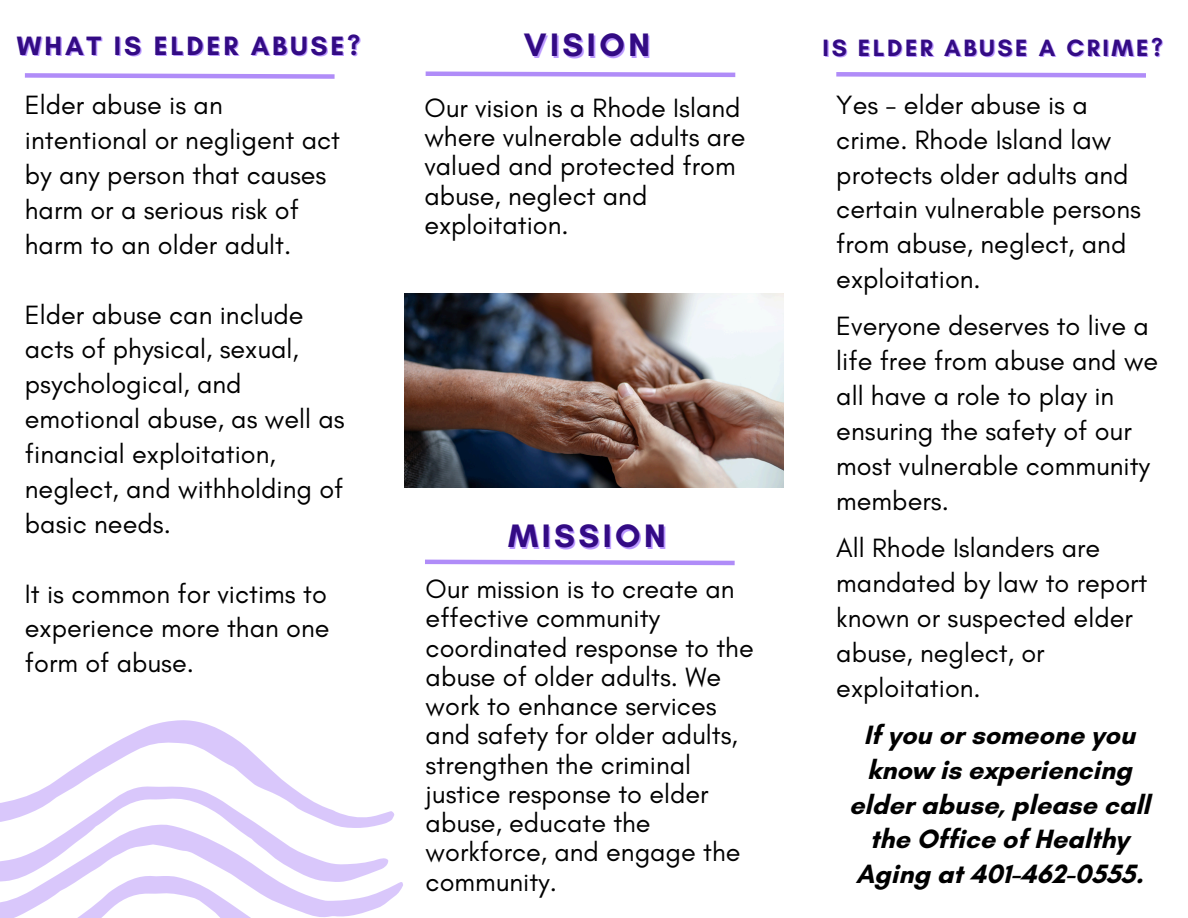
<style>
.page{position:relative;width:1188px;height:918px;background:#fff}
.page>*{position:absolute;margin:0;border:0;box-sizing:border-box;transform-origin:0 0}
.t1{font:700 33px "Glacial Indifference";letter-spacing:.105em;color:#330b84}
.t2{font:27px/34.8px "Glacial Indifference";color:#000}
.t3{font:700 27px/34.8px "Glacial Indifference";color:#000;text-align:center}
.t4{font:700 27px "Glacial Indifference";letter-spacing:.105em;color:#330b84}
.t5{font:700 24px "Glacial Indifference";letter-spacing:.105em;color:#330b84}
</style>
<div class="page">
<svg style="left:147px;top:720px;width:67px;height:7px"></svg>
<svg style="left:34px;top:727px;width:266px;height:66px"></svg>
<svg style="left:0;top:793px;width:403px;height:125px"></svg>
<svg style="left:425px;top:71px;width:311px;height:7px"></svg>
<svg style="left:425px;top:559px;width:310px;height:7px"></svg>
<svg style="left:836px;top:72px;width:310px;height:6px;background:#c3a8f9"></svg>
<svg style="left:24px;top:73px;width:311px;height:6px;background:#c3a8f9"></svg>
<img style="left:404px;top:294px;width:379px;height:194px">
<h4 class="t4" style="left:17px;top:29px;width:345px">WHAT IS ELDER ABUSE?</h4>
<h4 class="t2" style="left:25px;top:87px;width:317px">Elder abuse is an intentional or negligent act by any person that causes harm or a serious risk of harm to an older adult.</h4>
<h4 class="t2" style="left:25px;top:297px;width:321px">Elder abuse can include acts of physical, sexual, psychological, and emotional abuse, as well as financial exploitation, neglect, and withholding of basic needs.</h4>
<p class="t2" style="left:25px;top:576px;width:306px;text-align:justify">It is common for victims to experience more than one form of abuse.</p>
<h2 class="t1" style="left:524px;top:25px;width:128px">VISION</h2>
<p class="t2" style="left:424px;top:93px;width:322px;line-height:29.2px">Our vision is a Rhode Island where vulnerable adults are valued and protected from abuse, neglect and exploitation.</p>
<p class="t1" style="left:508px;top:516px;width:159px">MISSION</p>
<p class="t2" style="left:426px;top:574px;width:330px;line-height:29.2px">Our mission is to create an effective community coordinated response to the abuse of older adults. We work to enhance services and safety for older adults, strengthen the criminal justice response to elder abuse, educate the workforce, and engage the community.</p>
<p class="t5" style="left:823px;top:33px;width:342px">IS ELDER ABUSE A CRIME?</p>
<h4 class="t2" style="left:836px;top:87px;width:306px">Yes - elder abuse is a crime. Rhode Island law protects older adults and certain vulnerable persons from abuse, neglect, and exploitation.</h4>
<h4 class="t2" style="left:836px;top:309px;width:323px">Everyone deserves to live a life free from abuse and we all have a role to play in ensuring the safety of our most vulnerable community members.</h4>
<h4 class="t2" style="left:836px;top:530px;width:313px">All Rhode Islanders are mandated by law to report known or suspected elder abuse, neglect, or exploitation.</h4>
<h3 class="t3" style="left:849px;top:717px;width:302px">If you or someone you know is experiencing elder abuse, please call the Office of Healthy<br>Aging at 401-462-0555.</h3>
</div>
